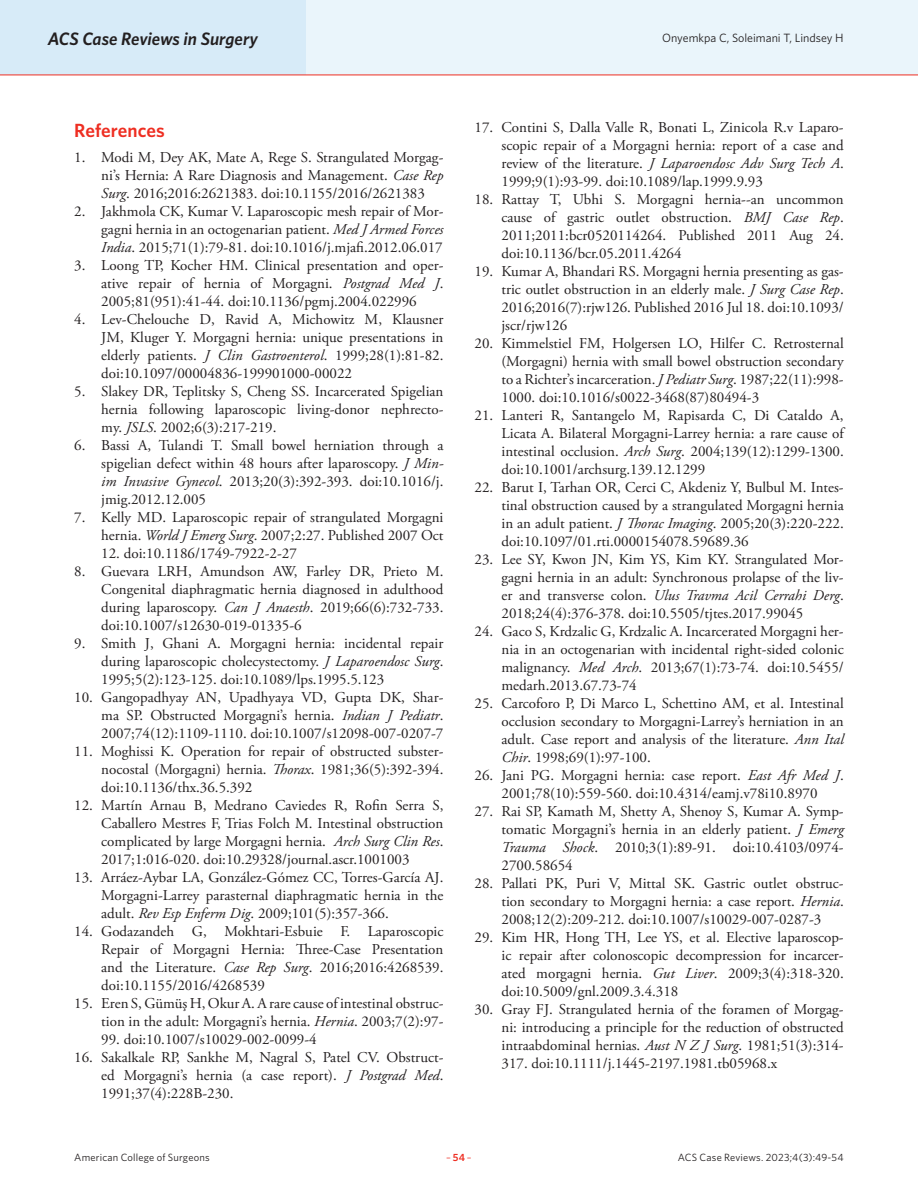
<style>
.page{position:relative;width:918px;height:1188px;background:#fff}
.page>*{position:absolute;margin:0;border:0;box-sizing:border-box;transform-origin:0 0}
.Article_Subhead{font:600 19.2px "Whitney";color:#ee2e22}
.t1{font:italic 600 18px "Whitney";letter-spacing:-.005em;color:#231f20}
.t2{font:15px/18px "Adobe Garamond Pro";color:#231f20;text-align:justify}
.t3{font:12px "Whitney";color:#231f20}
.t4{font:10.5px "Whitney";letter-spacing:.015em;color:#231f20}
.t5{font:10.5px "Whitney";color:#ee2e22}
.s1{font-style:italic}
.s2{font-weight:600}
</style>
<div class="page">
<div style="left:0;top:0;width:918px;height:75px;background:#eaf5fb"></div>
<div style="left:0;top:0;width:306px;height:75px;background:#d7ebf8"></div>
<hr style="left:0;top:75px;width:918px;height:1px;background:#ee2e22">
<p class="t1" style="left:48px;top:26px;width:212px">ACS Case Reviews in Surgery</p>
<p class="t3" style="left:662px;top:30px;width:183px">Onyemkpa C, Soleimani T, Lindsey H</p>
<p class="Article_Subhead" style="left:74px;top:117px;width:92px">References</p>
<p class="t2" style="left:101px;top:149px;width:344px;text-indent:-27px">1. Modi M, Dey AK, Mate A, Rege S. Strangulated Morgag&shy;ni’s Hernia: A Rare Diagnosis and Management. <span class="s1">Case Rep Surg</span>. 2016;2016:2621383. doi:10.1155/2016/2621383</p>
<p class="t2" style="left:101px;top:203px;width:344px;text-indent:-27px">2. Jakhmola CK, Kumar V. Laparoscopic mesh repair of Mor&shy;gagni hernia in an octogenarian patient. <span class="s1">Med J Armed Forces India</span>. 2015;71(1):79-81. doi:10.1016/j.mjafi.2012.06.017</p>
<p class="t2" style="left:101px;top:257px;width:344px;text-indent:-27px">3. Loong TP, Kocher HM. Clinical presentation and oper&shy;ative repair of hernia of Morgagni. <span class="s1">Postgrad Med J</span>.<br>2005;81(951):41-44. doi:10.1136/pgmj.2004.022996</p>
<p class="t2" style="left:101px;top:311px;width:344px;text-indent:-27px">4. Lev-Chelouche D, Ravid A, Michowitz M, Klausner JM, Kluger Y. Morgagni hernia: unique presentations in elderly patients. <span class="s1">J Clin Gastroenterol</span>. 1999;28(1):81-82. doi:10.1097/00004836-199901000-00022</p>
<p class="t2" style="left:101px;top:383px;width:344px;text-indent:-27px">5. Slakey DR, Teplitsky S, Cheng SS. Incarcerated Spigelian hernia following laparoscopic living-donor nephrecto&shy;my. <span class="s1">JSLS</span>. 2002;6(3):217-219.</p>
<p class="t2" style="left:101px;top:437px;width:344px;text-indent:-27px">6. Bassi A, Tulandi T. Small bowel herniation through a spigelian defect within 48 hours after laparoscopy. <span class="s1">J Min&shy;im Invasive Gynecol</span>. 2013;20(3):392-393. doi:10.1016/j. jmig.2012.12.005</p>
<p class="t2" style="left:74px;top:509px;width:371px;text-align:right">7. Kelly MD. Laparoscopic repair of strangulated Morgagni hernia. <span class="s1">World J Emerg Surg</span>. 2007;2:27. Published 2007 Oct</p>
<p class="t2" style="left:101px;top:545px;width:197px">12. doi:10.1186/1749-7922-2-27</p>
<p class="t2" style="left:101px;top:563px;width:344px;text-indent:-27px">8. Guevara LRH, Amundson AW, Farley DR, Prieto M.<br>Congenital diaphragmatic hernia diagnosed in adulthood during laparoscopy. <span class="s1">Can J Anaesth</span>. 2019;66(6):732-733. doi:10.1007/s12630-019-01335-6</p>
<p class="t2" style="left:101px;top:635px;width:344px;text-indent:-27px">9. Smith J, Ghani A. Morgagni hernia: incidental repair during laparoscopic cholecystectomy. <span class="s1">J Laparoendosc Surg</span>.<br>1995;5(2):123-125. doi:10.1089/lps.1995.5.123</p>
<p class="t2" style="left:101px;top:689px;width:344px;text-indent:-27px">10. Gangopadhyay AN, Upadhyaya VD, Gupta DK, Shar&shy;ma SP. Obstructed Morgagni’s hernia. <span class="s1">Indian J Pediatr</span>.<br>2007;74(12):1109-1110. doi:10.1007/s12098-007-0207-7</p>
<p class="t2" style="left:101px;top:743px;width:344px;text-indent:-27px">11. Moghissi K. Operation for repair of obstructed subster&shy;nocostal (Morgagni) hernia. <span class="s1">Thorax</span>. 1981;36(5):392-394. doi:10.1136/thx.36.5.392</p>
<p class="t2" style="left:101px;top:797px;width:344px;text-indent:-27px">12. Martín Arnau B, Medrano Caviedes R, Rofin Serra S, Caballero Mestres F, Trias Folch M. Intestinal obstruction complicated by large Morgagni hernia. <span class="s1">Arch Surg Clin Res</span>.<br>2017;1:016-020. doi:10.29328/journal.ascr.1001003</p>
<p class="t2" style="left:101px;top:869px;width:344px;text-indent:-27px">13. Arráez-Aybar LA, González-Gómez CC, Torres-García AJ.<br>Morgagni-Larrey parasternal diaphragmatic hernia in the adult. <span class="s1">Rev Esp Enferm Dig</span>. 2009;101(5):357-366.</p>
<p class="t2" style="left:101px;top:923px;width:344px;text-indent:-27px">14. Godazandeh G, Mokhtari-Esbuie F. Laparoscopic Repair of Morgagni Hernia: Three-Case Presentation and the Literature. <span class="s1">Case Rep Surg</span>. 2016;2016:4268539. doi:10.1155/2016/4268539</p>
<p class="t2" style="left:74px;top:995px;width:371px;text-align:right">15. Eren S, Gümüş H, Okur A. A rare cause of intestinal obstruc&shy;tion in the adult: Morgagni’s hernia. <span class="s1">Hernia</span>. 2003;7(2):97-</p>
<p class="t2" style="left:101px;top:1031px;width:217px">99. doi:10.1007/s10029-002-0099-4</p>
<p class="t2" style="left:101px;top:1049px;width:344px;text-indent:-27px">16. Sakalkale RP, Sankhe M, Nagral S, Patel CV. Obstruct&shy;ed Morgagni’s hernia (a case report). <span class="s1">J Postgrad Med</span>.<br>1991;37(4):228B-230.</p>
<p class="t2" style="left:502px;top:119px;width:344px;text-indent:-27px">17. Contini S, Dalla Valle R, Bonati L, Zinicola R.v Laparo&shy;scopic repair of a Morgagni hernia: report of a case and review of the literature. <span class="s1">J Laparoendosc Adv Surg Tech A</span>.<br>1999;9(1):93-99. doi:10.1089/lap.1999.9.93</p>
<p class="t2" style="left:502px;top:191px;width:344px;text-indent:-27px">18. Rattay T, Ubhi S. Morgagni hernia--an uncommon cause of gastric outlet obstruction. <span class="s1">BMJ Case Rep</span>.<br>2011;2011:bcr0520114264. Published 2011 Aug 24. doi:10.1136/bcr.05.2011.4264</p>
<p class="t2" style="left:502px;top:263px;width:344px;text-indent:-27px">19. Kumar A, Bhandari RS. Morgagni hernia presenting as gas&shy;tric outlet obstruction in an elderly male. <span class="s1">J Surg Case Rep</span>.<br>2016;2016(7):rjw126. Published 2016 Jul 18. doi:10.1093/ jscr/rjw126</p>
<p class="t2" style="left:502px;top:335px;width:344px;text-indent:-27px">20. Kimmelstiel FM, Holgersen LO, Hilfer C. Retrosternal (Morgagni) hernia with small bowel obstruction secondary to a Richter’s incarceration. <span class="s1">J Pediatr Surg</span>. 1987;22(11):998- 1000. doi:10.1016/s0022-3468(87)80494-3</p>
<p class="t2" style="left:502px;top:407px;width:344px;text-indent:-27px">21. Lanteri R, Santangelo M, Rapisarda C, Di Cataldo A, Licata A. Bilateral Morgagni-Larrey hernia: a rare cause of intestinal occlusion. <span class="s1">Arch Surg</span>. 2004;139(12):1299-1300. doi:10.1001/archsurg.139.12.1299</p>
<p class="t2" style="left:502px;top:479px;width:344px;text-indent:-27px">22. Barut I, Tarhan OR, Cerci C, Akdeniz Y, Bulbul M. Intes&shy;tinal obstruction caused by a strangulated Morgagni hernia in an adult patient. <span class="s1">J Thorac Imaging</span>. 2005;20(3):220-222. doi:10.1097/01.rti.0000154078.59689.36</p>
<p class="t2" style="left:502px;top:551px;width:344px;text-indent:-27px">23. Lee SY, Kwon JN, Kim YS, Kim KY. Strangulated Mor&shy;gagni hernia in an adult: Synchronous prolapse of the liv&shy;er and transverse colon. <span class="s1">Ulus Travma Acil Cerrahi Derg</span>.<br>2018;24(4):376-378. doi:10.5505/tjtes.2017.99045</p>
<p class="t2" style="left:502px;top:623px;width:344px;text-indent:-27px">24. Gaco S, Krdzalic G, Krdzalic A. Incarcerated Morgagni her&shy;nia in an octogenarian with incidental right-sided colonic malignancy. <span class="s1">Med Arch</span>. 2013;67(1):73-74. doi:10.5455/ medarh.2013.67.73-74</p>
<p class="t2" style="left:502px;top:695px;width:344px;text-indent:-27px">25. Carcoforo P, Di Marco L, Schettino AM, et al. Intestinal occlusion secondary to Morgagni-Larrey’s herniation in an adult. Case report and analysis of the literature. <span class="s1">Ann Ital Chir</span>. 1998;69(1):97-100.</p>
<p class="t2" style="left:475px;top:767px;width:371px;text-align:center">26. Jani PG. Morgagni hernia: case report. <span class="s1">East Afr Med J</span>.<br>2001;78(10):559-560. doi:10.4314/eamj.v78i10.8970</p>
<p class="t2" style="left:502px;top:803px;width:344px;text-indent:-27px">27. Rai SP, Kamath M, Shetty A, Shenoy S, Kumar A. Symp&shy;tomatic Morgagni’s hernia in an elderly patient. <span class="s1">J Emerg Trauma Shock</span>. 2010;3(1):89-91. doi:10.4103/0974- 2700.58654</p>
<p class="t2" style="left:502px;top:875px;width:344px;text-indent:-27px">28. Pallati PK, Puri V, Mittal SK. Gastric outlet obstruc&shy;tion secondary to Morgagni hernia: a case report. <span class="s1">Hernia</span>.<br>2008;12(2):209-212. doi:10.1007/s10029-007-0287-3</p>
<p class="t2" style="left:502px;top:929px;width:344px;text-indent:-27px">29. Kim HR, Hong TH, Lee YS, et al. Elective laparoscop&shy;ic repair after colonoscopic decompression for incarcer&shy;ated morgagni hernia. <span class="s1">Gut Liver</span>. 2009;3(4):318-320. doi:10.5009/gnl.2009.3.4.318</p>
<p class="t2" style="left:502px;top:1001px;width:344px;text-indent:-27px">30. Gray FJ. Strangulated hernia of the foramen of Morgag&shy;ni: introducing a principle for the reduction of obstructed intraabdominal hernias. <span class="s1">Aust N Z J Surg</span>. 1981;51(3):314- 317. doi:10.1111/j.1445-2197.1981.tb05968.x</p>
<p class="t4" style="left:74px;top:1150px;width:137px">American College of Surgeons</p>
<p class="t5" style="left:446px;top:1150px;width:27px">–<span class="s2">54</span>–</p>
<p class="t4" style="left:678px;top:1150px;width:168px">ACS Case Reviews. 2023;4(3):49-54</p>
</div>
